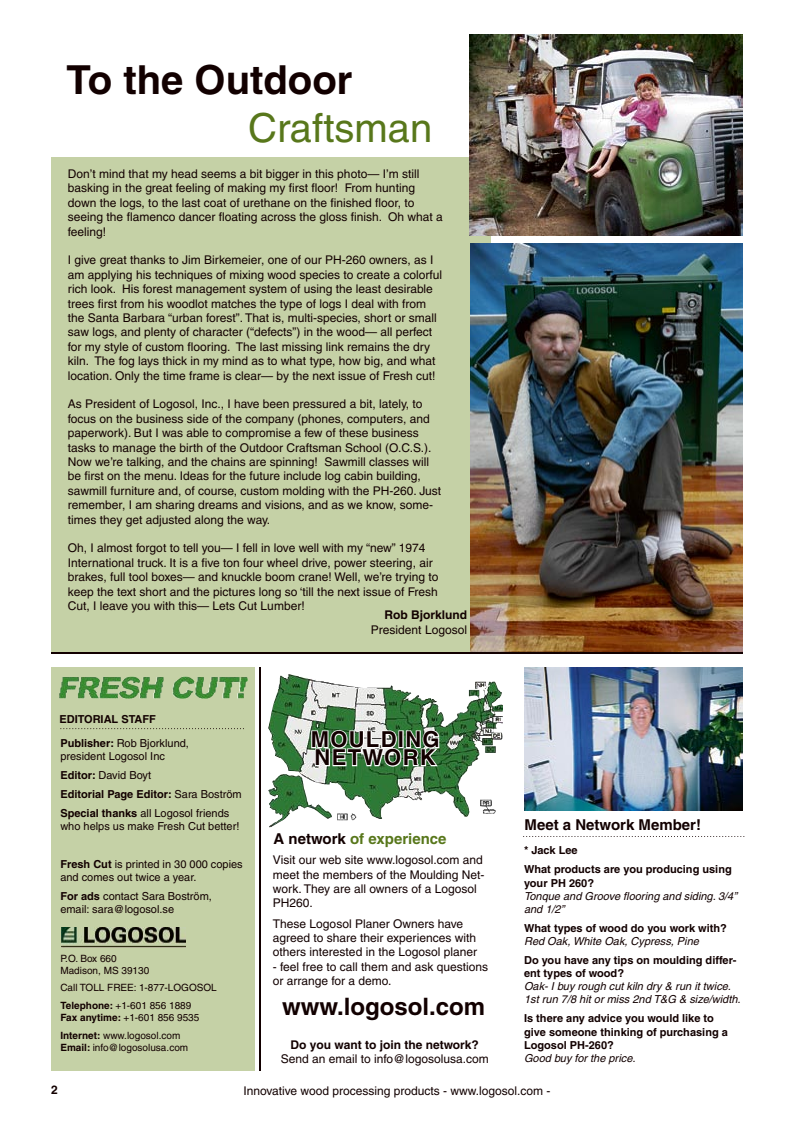
<style>
.page{position:relative;width:794px;height:1134px;background:#fff}
.page>*{position:absolute;margin:0;border:0;box-sizing:border-box;transform-origin:0 0}
.t1{font:700 40px "Helvetica";color:#120000}
.t2{font:40px "Helvetica";color:#58771b}
.t3{font:700 24px "Helvetica";color:#120000}
.t4{font:700 22px/18px "Helvetica";letter-spacing:.06em;color:#120000}
.t5{font:700 15px "Helvetica";color:#58771b}
.t6{font:700 15px "Helvetica";color:#120000}
.t7{font:12px/14.4px "Helvetica";color:#120000}
.t8{font:700 12px "Helvetica";color:#120000}
.t9{font:700 11px/18.9px "Helvetica";color:#120000}
.t10{font:11px/13.2px "Helvetica";color:#120000}
.t11{font:italic 11px/13.2px "Helvetica";color:#120000}
.t12{font:10px/17.7px "Helvetica";color:#120000}
.s1{font-weight:700}
.s2{font-weight:400}
.s3{color:#120000}
</style>
<div class="page">
<div style="left:51px;top:668px;width:204px;height:403px;background:#c5d1a6"></div>
<img style="left:288px;top:674px;width:214px;height:145px">
<svg style="left:310px;top:715px;width:130px;height:72px"></svg>
<div style="left:51px;top:157px;width:439px;height:496px;background:#c5d1a6"></div>
<img style="left:471px;top:244px;width:272px;height:409px">
<img style="left:469px;top:34px;width:274px;height:202px">
<svg style="left:523px;top:836px;width:221px;height:1px"></svg>
<img style="left:525px;top:668px;width:217px;height:142px">
<svg style="left:60px;top:728px;width:184px;height:1px"></svg>
<img style="left:61px;top:928px;width:125px;height:19px">
<img style="left:59px;top:677px;width:188px;height:22px">
<hr style="left:260px;top:668px;width:1px;height:403px;background:#120000">
<hr style="left:51px;top:653px;width:692px;height:1px;background:#120000">
<h1 class="t1" style="left:67px;top:55px;width:287px">To the Outdoor</h1>
<h1 class="t2" style="left:248px;top:105px;width:186px">Craftsman</h1>
<p class="t7" style="left:68px;top:166px;width:376px">Don’t mind that my head seems a bit bigger in this photo— I’m still basking in the great feeling of making my first floor! From hunting down the logs, to the last coat of urethane on the finished floor, to seeing the flamenco dancer floating across the gloss finish. Oh what a feeling!</p>
<p class="t7" style="left:68px;top:253px;width:376px">I give great thanks to Jim Birkemeier, one of our PH-260 owners, as I am applying his techniques of mixing wood species to create a colorful rich look. His forest management system of using the least desirable trees first from his woodlot matches the type of logs I deal with from the Santa Barbara “urban forest”. That is, multi-species, short or small saw logs, and plenty of character (“defects”) in the wood— all perfect for my style of custom flooring. The last missing link remains the dry kiln. The fog lays thick in my mind as to what type, how big, and what location. Only the time frame is clear— by the next issue of Fresh cut!</p>
<p class="t7" style="left:68px;top:397px;width:375px">As President of Logosol, Inc., I have been pressured a bit, lately, to focus on the business side of the company (phones, computers, and paperwork). But I was able to compromise a few of these business tasks to manage the birth of the Outdoor Craftsman School (O.C.S.).<br>Now we’re talking, and the chains are spinning! Sawmill classes will be first on the menu. Ideas for the future include log cabin building, sawmill furniture and, of course, custom molding with the PH-260. Just remember, I am sharing dreams and visions, and as we know, some&shy;times they get adjusted along the way.</p>
<p class="t7" style="left:68px;top:541px;width:372px">Oh, I almost forgot to tell you— I fell in love well with my “new” 1974<br>International truck. It is a five ton four wheel drive, power steering, air brakes, full tool boxes— and knuckle boom crane! Well, we’re trying to keep the text short and the pictures long so ‘till the next issue of Fresh Cut, I leave you with this— Lets Cut Lumber!</p>
<p class="t8" style="left:384px;top:608px;width:84px">Rob Bjorklund</p>
<p class="t7" style="left:371px;top:622px;width:98px">President Logosol</p>
<p class="t9" style="left:59px;top:710px;width:98px">EDITORIAL STAFF</p>
<p class="t10" style="left:60px;top:736px;width:130px"><span class="s1">Publisher:</span> Rob Bjorklund, president Logosol Inc</p>
<p class="t9" style="left:60px;top:766px;width:183px">Editor: <span class="s2">David Boyt<br></span>Editorial Page Editor: <span class="s2">Sara Boström<br></span>Special thanks <span class="s2">all Logosol friends</span></p>
<p class="t10" style="left:60px;top:819px;width:181px">who helps us make Fresh Cut better!</p>
<p class="t10" style="left:60px;top:857px;width:184px"><span class="s1">Fresh Cut</span> is printed in 30 000 copies and comes out twice a year.</p>
<p class="t10" style="left:60px;top:889px;width:153px"><span class="s1">For ads</span> contact Sara Boström, email: sara@logosol.se</p>
<p class="t12" style="left:60px;top:952px;width:90px;line-height:12px">P.O. Box 660<br>Madison, MS 39130</p>
<p class="t12" style="left:60px;top:979px;width:158px">Call TOLL FREE: 1-877-LOGOSOL<br><span class="s1">Telephone:</span> +1-601 856 1889</p>
<p class="t12" style="left:60px;top:1008px;width:140px"><span class="s1">Fax anytime:</span> +1-601 856 9535<br><span class="s1">Internet:</span> www.logosol.com</p>
<p class="t12" style="left:60px;top:1038px;width:129px"><span class="s1">Email:</span> info@logosolusa.com</p>
<h3 class="t4" style="left:311px;top:730px;width:131px">MOULDING<br>NETWORK</h3>
<p class="t5" style="left:274px;top:829px;width:174px"><span class="s3">A network</span> of experience</p>
<p class="t7" style="left:273px;top:853px;width:213px">Visit our web site www.logosol.com and meet the members of the Moulding Net&shy;work. They are all owners of a Logosol<br>PH260.</p>
<p class="t7" style="left:273px;top:916px;width:206px">These Logosol Planer Owners have agreed to share their experiences with others interested in the Logosol planer</p>
<p class="t7" style="left:273px;top:959px;width:217px">- feel free to call them and ask questions or arrange for a demo.</p>
<h2 class="t3" style="left:282px;top:992px;width:205px">www.logosol.com</h2>
<p class="t8" style="left:291px;top:1037px;width:190px">Do you want to join the network?</p>
<p class="t7" style="left:281px;top:1051px;width:209px">Send an email to info@logosolusa.com</p>
<p class="t6" style="left:524px;top:815px;width:178px">Meet a Network Member!</p>
<p class="t9" style="left:524px;top:841px;width:209px">* Jack Lee<br>What products are you producing using</p>
<p class="t9" style="left:524px;top:873px;width:72px">your PH 260?</p>
<p class="t11" style="left:524px;top:889px;width:214px">Tonque and Groove flooring and siding. 3/4” and 1/2”</p>
<p class="t9" style="left:524px;top:918px;width:204px">What types of wood do you work with?</p>
<p class="t11" style="left:524px;top:934px;width:176px">Red Oak, White Oak, Cypress, Pine</p>
<p class="t9" style="left:524px;top:953px;width:214px;line-height:13.2px">Do you have any tips on moulding differ&shy;ent types of wood?</p>
<p class="t11" style="left:524px;top:980px;width:218px">Oak- I buy rough cut kiln dry &amp; run it twice.<br>1st run 7/8 hit or miss 2nd T&amp;G &amp; size/width.</p>
<p class="t9" style="left:524px;top:1012px;width:205px;line-height:13.2px">Is there any advice you would like to give someone thinking of purchasing a<br>Logosol PH-260?</p>
<p class="t11" style="left:524px;top:1051px;width:113px">Good buy for the price.</p>
<p class="t8" style="left:51px;top:1083px;width:8px">2</p>
<p class="t7" style="left:243px;top:1083px;width:309px">Innovative wood processing products - www.logosol.com -</p>
</div>
